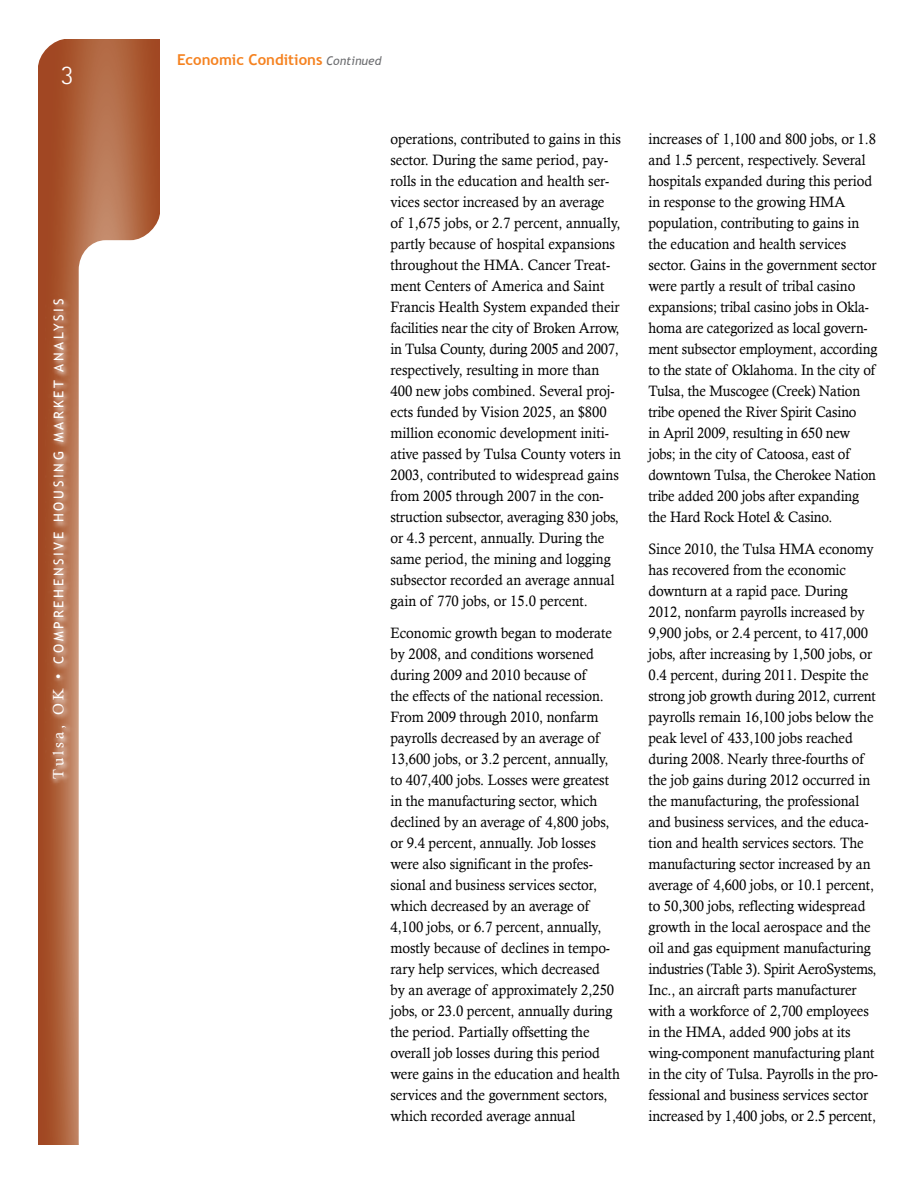
<style>
.page{position:relative;width:918px;height:1188px;background:#fff}
.page>*{position:absolute;margin:0;border:0;box-sizing:border-box;transform-origin:0 0}
.t1{font:300 27px "Rotis Sans Serif";color:#fff}
.body_text{font:15px/21px "Calisto";letter-spacing:-.005em;color:#000;scale:.95 1}
.t2{font:700 15px "Trebuchet MS";color:#f58220}
.t3{font:13.5px "Trebuchet MS";letter-spacing:.2em;color:#fff}
.s1{font-family:"Calisto";font-size:15px}
.s2{font-weight:400;font-style:italic;font-size:12px;color:#6d6e71}
</style>
<div class="page">
<svg style="left:38px;top:40px;width:122px;height:1104px"></svg>
<svg style="left:79px;top:240px;width:81px;height:904px"></svg>
<svg style="left:38px;top:39px;width:30px;height:30px"></svg>
<svg style="left:130px;top:210px;width:30px;height:36px"></svg>
<img style="left:46px;top:290px;width:31px;height:498px">
<h1 class="t1" style="left:61px;top:60px;width:14px">3</h1>
<p class="t3" style="left:51px;top:779px;width:482px;rotate:-90deg"><span class="s1">Tulsa, OK •</span> COMPREHENSIVE HOUSING MARKET ANALYSIS</p>
<p class="t2" style="left:177px;top:50px;width:206px">Economic Conditions <span class="s2">Continued</span></p>
<p class="body_text" style="left:390px;top:128px;width:244px">operations, contributed to gains in this sector. During the same period, pay&shy;rolls in the education and health ser&shy;vices sector increased by an average<br>of 1,675 jobs, or 2.7 percent, annually, partly because of hospital expansions throughout the HMA. Cancer Treat&shy;ment Centers of America and Saint Francis Health System expanded their facilities near the city of Broken Arrow, in Tulsa County, during 2005 and 2007, respectively, resulting in more than 400 new jobs combined. Several proj&shy;ects funded by Vision 2025, an $800 million economic development initi&shy;ative passed by Tulsa County voters in 2003, contributed to widespread gains from 2005 through 2007 in the con&shy;struction subsector, averaging 830 jobs, or 4.3 percent, annually. During the same period, the mining and logging subsector recorded an average annual gain of 770 jobs, or 15.0 percent.</p>
<p class="body_text" style="left:390px;top:622px;width:243px">Economic growth began to moderate by 2008, and conditions worsened during 2009 and 2010 because of<br>the effects of the national recession.<br>From 2009 through 2010, nonfarm payrolls decreased by an average of 13,600 jobs, or 3.2 percent, annually, to 407,400 jobs. Losses were greatest in the manufacturing sector, which declined by an average of 4,800 jobs, or 9.4 percent, annually. Job losses were also significant in the profes&shy;sional and business services sector, which decreased by an average of 4,100 jobs, or 6.7 percent, annually, mostly because of declines in tempo&shy;rary help services, which decreased<br>by an average of approximately 2,250 jobs, or 23.0 percent, annually during the period. Partially offsetting the overall job losses during this period were gains in the education and health services and the government sectors, which recorded average annual</p>
<p class="body_text" style="left:648px;top:128px;width:242px">increases of 1,100 and 800 jobs, or 1.8 and 1.5 percent, respectively. Several hospitals expanded during this period in response to the growing HMA population, contributing to gains in the education and health services sector. Gains in the government sector were partly a result of tribal casino expansions; tribal casino jobs in Okla&shy;homa are categorized as local govern&shy;ment subsector employment, according to the state of Oklahoma. In the city of Tulsa, the Muscogee (Creek) Nation tribe opened the River Spirit Casino<br>in April 2009, resulting in 650 new jobs; in the city of Catoosa, east of downtown Tulsa, the Cherokee Nation tribe added 200 jobs after expanding the Hard Rock Hotel &amp; Casino.</p>
<p class="body_text" style="left:648px;top:538px;width:243px">Since 2010, the Tulsa HMA economy has recovered from the economic downturn at a rapid pace. During 2012, nonfarm payrolls increased by 9,900 jobs, or 2.4 percent, to 417,000 jobs, after increasing by 1,500 jobs, or 0.4 percent, during 2011. Despite the strong job growth during 2012, current payrolls remain 16,100 jobs below the peak level of 433,100 jobs reached during 2008. Nearly three-fourths of the job gains during 2012 occurred in the manufacturing, the professional and business services, and the educa&shy;tion and health services sectors. The manufacturing sector increased by an average of 4,600 jobs, or 10.1 percent, to 50,300 jobs, reflecting widespread growth in the local aerospace and the oil and gas equipment manufacturing industries (Table 3). Spirit AeroSystems, Inc., an aircraft parts manufacturer with a workforce of 2,700 employees in the HMA, added 900 jobs at its wing-component manufacturing plant in the city of Tulsa. Payrolls in the pro&shy;fessional and business services sector increased by 1,400 jobs, or 2.5 percent,</p>
</div>
